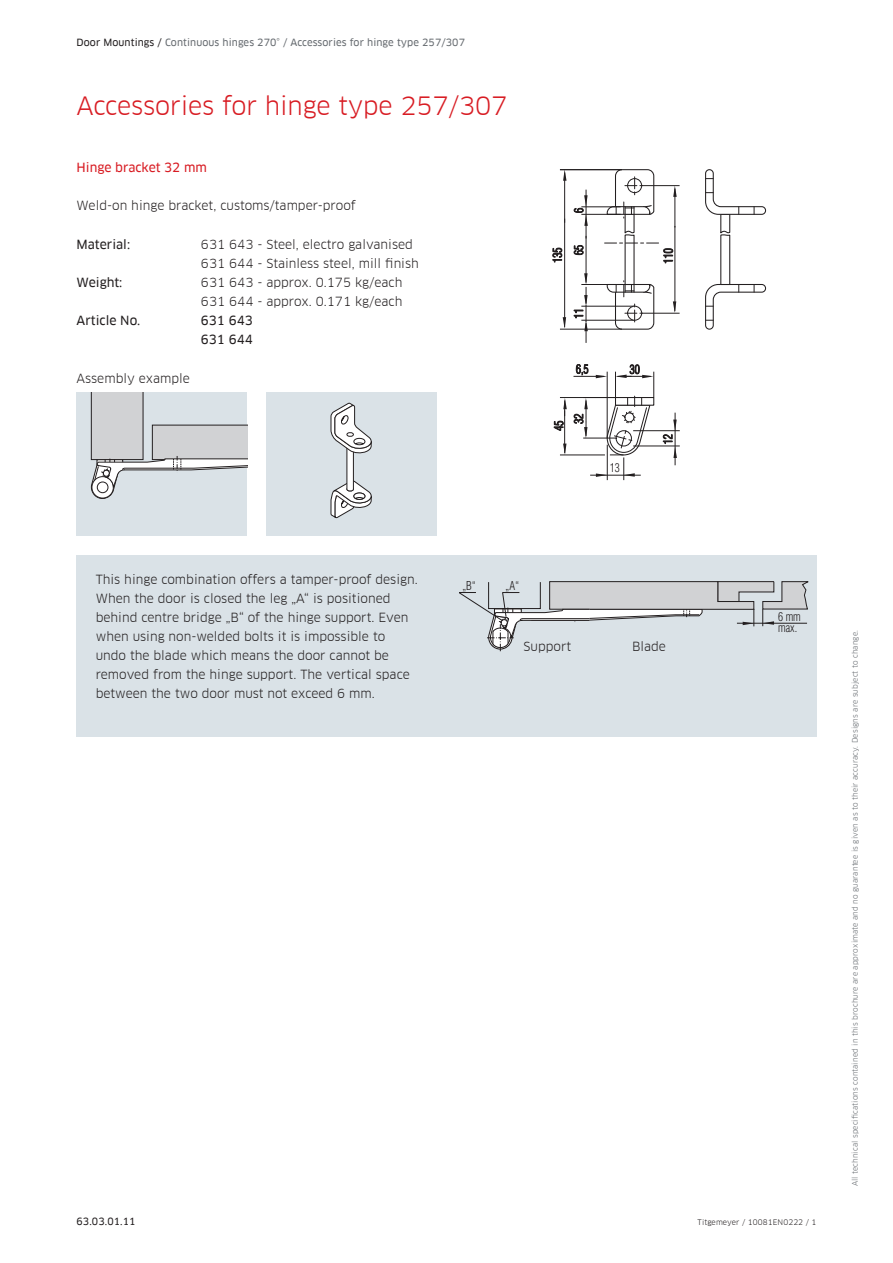
<style>
.page{position:relative;width:893px;height:1263px;background:#fff}
.page>*{position:absolute;margin:0;border:0;box-sizing:border-box;transform-origin:0 0}
.t1{font:24.75px "Clan Offc Pro";letter-spacing:-.005em;color:#d81c23}
.t2{font:12.3px/19.2px "Clan Offc Pro";color:#231f20}
.t3{font:12.3px/19.2px "Clan Offc Pro News";color:#231f20}
.t4{font:12.3px "Clan Offc Pro News";color:#d81c23}
.t5{font:300 condensed 12px/19.8px "Helvetica Com";color:#231f20;text-align:center;scale:.95 1}
.t6{font:9.75px "Clan Offc Pro News";letter-spacing:.01em;color:#666b70}
.t7{font:9.75px "Clan Offc Pro News";letter-spacing:.01em;color:#231f20}
.t8{font:7.5px "Clan Offc Pro";letter-spacing:.01em;color:#666b70}
.t9{font:7.5px "Clan Offc Pro";letter-spacing:.01em;color:#231f20}
.s1{color:#231f20}
</style>
<div class="page">
<svg style="left:705px;top:169px;width:62px;height:161px"></svg>
<hr style="left:642px;top:185px;width:38px;height:1px;background:#231f20">
<hr style="left:642px;top:313px;width:38px;height:1px;background:#231f20">
<hr style="left:675px;top:226px;width:1px;height:85px;background:#231f20">
<hr style="left:675px;top:189px;width:1px;height:38px;background:#231f20">
<hr style="left:560px;top:169px;width:62px;height:1px;background:#231f20">
<hr style="left:560px;top:329px;width:62px;height:1px;background:#231f20">
<hr style="left:564px;top:219px;width:1px;height:108px;background:#231f20">
<hr style="left:564px;top:173px;width:1px;height:50px;background:#231f20">
<hr style="left:581px;top:214px;width:40px;height:1px;background:#231f20">
<hr style="left:581px;top:284px;width:40px;height:1px;background:#231f20">
<hr style="left:586px;top:236px;width:1px;height:47px;background:#231f20">
<hr style="left:586px;top:190px;width:1px;height:48px;background:#231f20">
<hr style="left:581px;top:207px;width:40px;height:1px;background:#231f20">
<hr style="left:581px;top:320px;width:54px;height:1px;background:#231f20">
<hr style="left:581px;top:306px;width:54px;height:1px;background:#231f20">
<hr style="left:633px;top:446px;width:47px;height:1px;background:#231f20">
<hr style="left:675px;top:413px;width:1px;height:52px;background:#231f20">
<hr style="left:560px;top:397px;width:55px;height:1px;background:#231f20">
<hr style="left:560px;top:455px;width:45px;height:1px;background:#231f20">
<hr style="left:564px;top:410px;width:1px;height:43px;background:#231f20">
<hr style="left:583px;top:438px;width:41px;height:1px;background:#231f20">
<hr style="left:573px;top:376px;width:31px;height:1px;background:#231f20">
<hr style="left:633px;top:430px;width:47px;height:1px;background:#231f20">
<svg style="left:604px;top:169px;width:55px;height:161px"></svg>
<svg style="left:563px;top:444px;width:3px;height:11px"></svg>
<svg style="left:563px;top:398px;width:4px;height:18px"></svg>
<svg style="left:584px;top:398px;width:4px;height:40px"></svg>
<svg style="left:673px;top:420px;width:4px;height:11px"></svg>
<svg style="left:673px;top:447px;width:4px;height:11px"></svg>
<svg style="left:673px;top:301px;width:3px;height:12px"></svg>
<svg style="left:563px;top:317px;width:3px;height:11px"></svg>
<svg style="left:584px;top:273px;width:4px;height:70px"></svg>
<svg style="left:584px;top:214px;width:4px;height:12px"></svg>
<svg style="left:584px;top:195px;width:4px;height:12px"></svg>
<svg style="left:673px;top:186px;width:4px;height:11px"></svg>
<svg style="left:563px;top:170px;width:3px;height:11px"></svg>
<hr style="left:590px;top:475px;width:51px;height:1px;background:#231f20">
<svg style="left:596px;top:371px;width:58px;height:109px"></svg>
<div style="left:437px;top:555px;width:379px;height:182px;background:#dae2e7"></div>
<div style="left:266px;top:392px;width:171px;height:144px;background:#dae2e7"></div>
<svg style="left:330px;top:402px;width:42px;height:117px"></svg>
<div style="left:77px;top:392px;width:170px;height:144px;background:#dae2e7"></div>
<svg style="left:90px;top:392px;width:157px;height:107px"></svg>
<svg style="left:459px;top:581px;width:349px;height:70px"></svg>
<div style="left:77px;top:555px;width:360px;height:182px;background:#dae2e7"></div>
<p class="t6" style="left:77px;top:37px;width:390px"><span class="s1">Door Mountings /</span> Continuous hinges 270° / Accessories for hinge type 257/307</p>
<h1 class="t1" style="left:77px;top:91px;width:432px">Accessories for hinge type 257/307</h1>
<p class="t4" style="left:77px;top:160px;width:132px">Hinge bracket 32 mm</p>
<p class="t2" style="left:77px;top:196px;width:281px">Weld-on hinge bracket, customs/tamper-proof</p>
<p class="t3" style="left:77px;top:235px;width:55px">Material:</p>
<p class="t2" style="left:201px;top:235px;width:219px">631 643 - Steel, electro galvanised<br>631 644 - Stainless steel, mill finish</p>
<p class="t3" style="left:77px;top:273px;width:47px">Weight:</p>
<p class="t2" style="left:201px;top:273px;width:203px">631 643 - approx. 0.175 kg/each<br>631 644 - approx. 0.171 kg/each</p>
<p class="t3" style="left:77px;top:311px;width:65px">Article No.</p>
<p class="t3" style="left:201px;top:311px;width:53px">631 643<br>631 644</p>
<p class="t2" style="left:77px;top:368px;width:115px">Assembly example</p>
<p class="t5" style="left:270px;top:248px;width:12px;rotate:-90deg">45</p>
<p class="t5" style="left:380px;top:262px;width:12px;rotate:-90deg">12</p>
<p class="t5" style="left:332px;top:275px;width:12px">13</p>
<p class="t5" style="left:569px;top:213px;width:7px;rotate:-90deg">6</p>
<p class="t5" style="left:569px;top:255px;width:12px;rotate:-90deg">65</p>
<p class="t5" style="left:547px;top:263px;width:17px;rotate:-90deg">135</p>
<p class="t5" style="left:658px;top:264px;width:17px;rotate:-90deg">110</p>
<p class="t5" style="left:569px;top:318px;width:12px;rotate:-90deg">11</p>
<p class="t5" style="left:576px;top:359px;width:15px">6,5</p>
<p class="t5" style="left:630px;top:359px;width:12px">30</p>
<p class="t5" style="left:549px;top:431px;width:19px;rotate:-90deg">45<br>32</p>
<p class="t5" style="left:610px;top:458px;width:12px">13</p>
<p class="t5" style="left:658px;top:444px;width:12px;rotate:-90deg">12</p>
<p class="t2" style="left:96px;top:569px;width:324px">This hinge combination offers a tamper-proof design.<br>When the door is closed the leg „A“ is positioned behind centre bridge „B“ of the hinge support. Even when using non-welded bolts it is impossible to undo the blade which means the door cannot be removed from the hinge support. The vertical space between the two door must not exceed 6 mm.</p>
<p class="t7" style="left:77px;top:1215px;width:60px">63.03.01.11</p>
<p class="t5" style="left:462px;top:575px;width:15px">„B“</p>
<p class="t5" style="left:506px;top:575px;width:15px">„A“</p>
<p class="t5" style="left:778px;top:611px;width:26px;line-height:11.2px;text-align:left">6 mm max.</p>
<p class="t2" style="left:524px;top:636px;width:49px">Support</p>
<p class="t2" style="left:632px;top:636px;width:35px">Blade</p>
<p class="t8" style="left:850px;top:1186px;width:558px;rotate:-90deg">All technical specifications contained in this brochure are approximate and no guarantee is given as to their accuracy. Designs are subject to change.</p>
<p class="t9" style="left:698px;top:1217px;width:120px">Titgemeyer / 10081EN0222 / 1</p>
</div>
